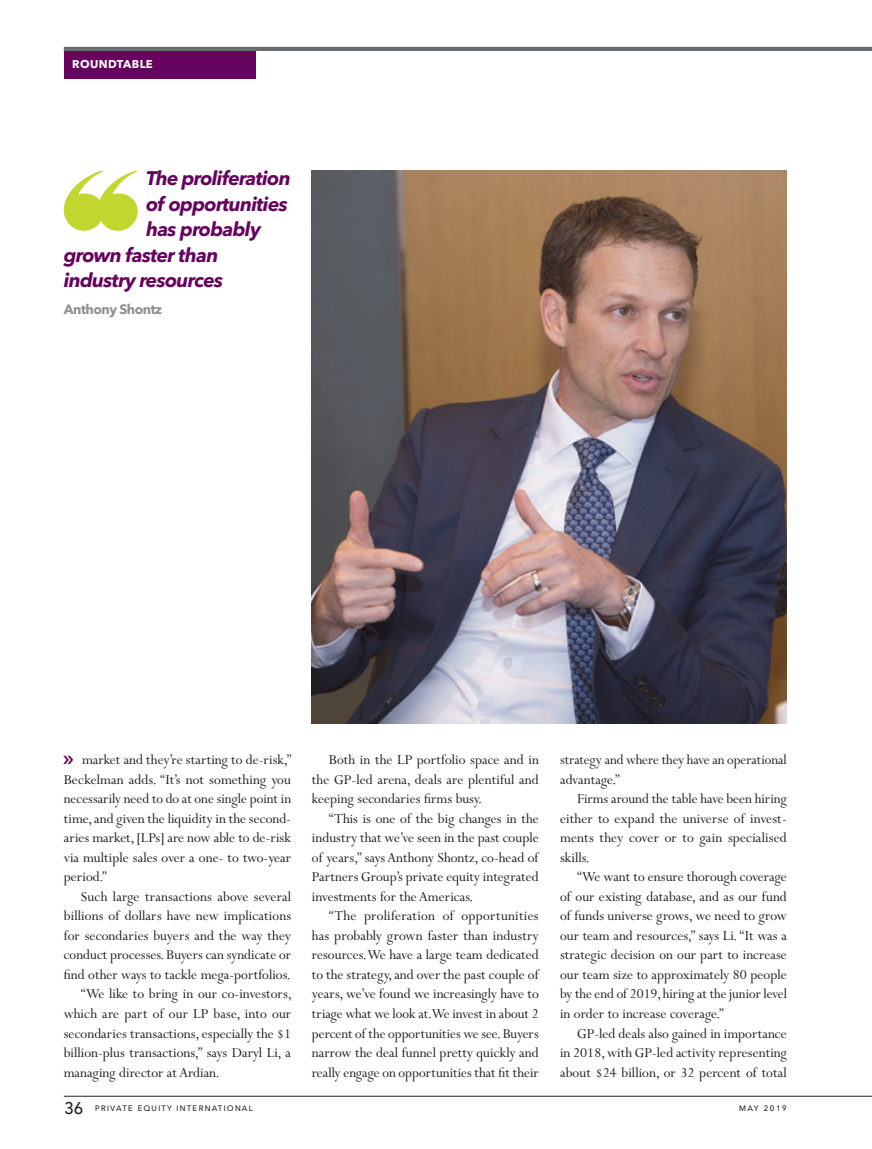
<style>
.page{position:relative;width:872px;height:1149px;background:#fff}
.page>*{position:absolute;margin:0;border:0;box-sizing:border-box;transform-origin:0 0}
.t1{font:italic 700 19.5px "Avenir Next LT Pro";letter-spacing:-.035em;color:#65035f}
.t2{font:15.3px/19.5px "Perpetua MT Pro";color:#231f20;text-align:justify}
.t3{font:700 13.5px "Avenir Next LT Pro";letter-spacing:-.035em;color:#8e9093}
.t4{font:700 11.25px "Avenir Next LT Pro";letter-spacing:.035em;color:#fff}
.t5{font:10.5px "Avenir Next LT Pro";letter-spacing:.08em;color:#231f20}
.s1{font-size:22.5px}
</style>
<div class="page">
<hr style="left:64px;top:1095px;width:808px;height:1px;background:#231f20">
<hr style="left:64px;top:47px;width:808px;height:4px;background:#6c6d70">
<div style="left:64px;top:51px;width:191px;height:27px;background:#65035f"></div>
<img style="left:312px;top:170px;width:474px;height:553px">
<svg style="left:64px;top:170px;width:74px;height:61px"></svg>
<p class="t4" style="left:72px;top:58px;width:82px">ROUNDTABLE</p>
<p class="t1" style="left:146px;top:166px;width:146px">The proliferation</p>
<p class="t1" style="left:146px;top:192px;width:143px">of opportunities</p>
<p class="t1" style="left:146px;top:217px;width:116px">has probably</p>
<p class="t1" style="left:64px;top:243px;width:156px">grown faster than</p>
<p class="t1" style="left:64px;top:268px;width:161px">industry resources</p>
<p class="t3" style="left:64px;top:300px;width:100px">Anthony Shontz</p>
<p class="t2" style="left:64px;top:750px;width:229px;text-indent:18px">market and they’re starting to de-risk,” Beckelman adds. “It’s not something you necessarily need to do at one single point in time, and given the liquidity in the second&shy;aries market, [LPs] are now able to de-risk via multiple sales over a one- to two-year period.”</p>
<p class="t2" style="left:81px;top:886px;width:212px">Such large transactions above several</p>
<p class="t2" style="left:64px;top:906px;width:229px">billions of dollars have new implications</p>
<p class="t2" style="left:64px;top:925px;width:229px">for secondaries buyers and the way they</p>
<p class="t2" style="left:64px;top:945px;width:229px">conduct processes. Buyers can syndicate or</p>
<p class="t2" style="left:64px;top:964px;width:228px">find other ways to tackle mega-portfolios.</p>
<p class="t2" style="left:81px;top:984px;width:212px">“We like to bring in our co-investors,</p>
<p class="t2" style="left:64px;top:1003px;width:229px">which are part of our LP base, into our</p>
<p class="t2" style="left:64px;top:1023px;width:229px">secondaries transactions, especially the $1</p>
<p class="t2" style="left:64px;top:1042px;width:229px">billion-plus transactions,” says Daryl Li, a</p>
<p class="t2" style="left:64px;top:1062px;width:157px">managing director at Ardian.</p>
<p class="t2" style="left:312px;top:750px;width:228px;text-indent:17px">Both in the LP portfolio space and in the GP-led arena, deals are plentiful and keeping secondaries firms busy.</p>
<p class="t2" style="left:312px;top:808px;width:228px;text-indent:17px">“This is one of the big changes in the industry that we’ve seen in the past couple of years,” says Anthony Shontz, co-head of Partners Group’s private equity integrated investments for the Americas.</p>
<p class="t2" style="left:312px;top:906px;width:228px;text-indent:17px">“The proliferation of opportunities has probably grown faster than industry resources. We have a large team dedicated to the strategy, and over the past couple of years, we’ve found we increasingly have to triage what we look at. We invest in about 2 percent of the opportunities we see. Buyers narrow the deal funnel pretty quickly and really engage on opportunities that fit their</p>
<p class="t2" style="left:560px;top:750px;width:228px">strategy and where they have an operational advantage.”</p>
<p class="t2" style="left:560px;top:789px;width:228px;text-indent:17px">Firms around the table have been hiring either to expand the universe of invest&shy;ments they cover or to gain specialised skills.</p>
<p class="t2" style="left:560px;top:867px;width:228px;text-indent:17px">“We want to ensure thorough coverage of our existing database, and as our fund of funds universe grows, we need to grow our team and resources,” says Li. “It was a strategic decision on our part to increase our team size to approximately 80 people by the end of 2019, hiring at the junior level in order to increase coverage.”</p>
<p class="t2" style="left:560px;top:1023px;width:228px;text-indent:17px">GP-led deals also gained in importance in 2018, with GP-led activity representing about $24 billion, or 32 percent of total</p>
<p class="t5" style="left:64px;top:1100px;width:190px"><span class="s1">36</span> private equity international</p>
<p class="t5" style="left:739px;top:1100px;width:50px">may 2019</p>
</div>
